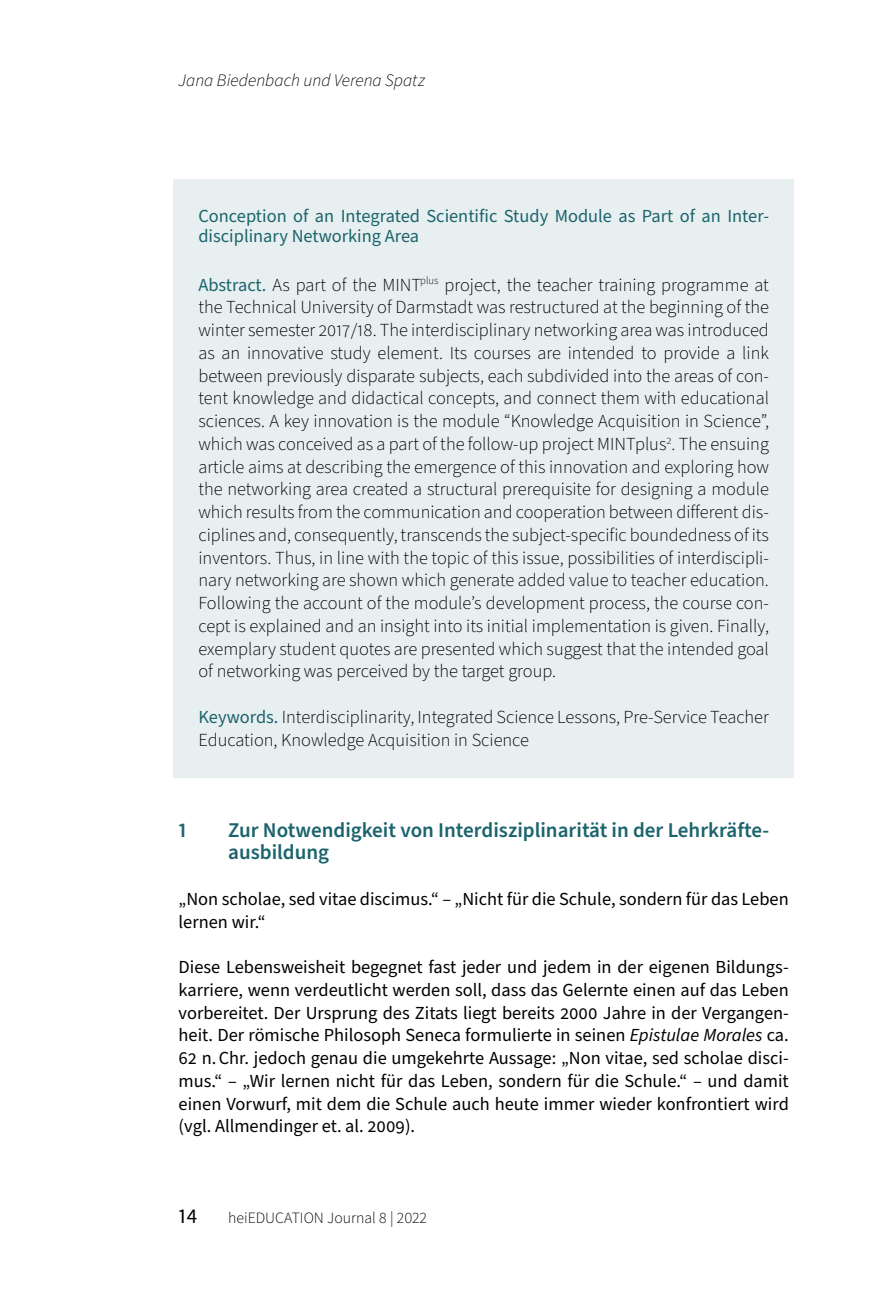
<style>
.page{position:relative;width:893px;height:1290px;background:#fff}
.page>*{position:absolute;margin:0;border:0;box-sizing:border-box;transform-origin:0 0}
.Überschrift_1{font:600 21px/22.8px "Source Sans Pro";color:#1c646d}
.t1{font:21px "Source Sans Pro";color:#000}
.Abstract_Zweitsprach{font:300 18.38px/22.8px "Source Sans Pro";color:#000;text-align:justify}
.Textkörper{font:18.38px/22.8px "Source Sans Pro";color:#000}
.Abstract_Zweitsprach-2{font:18.38px/20.1px "Source Sans Pro";color:#1c646d}
.t2{font:italic 300 17.5px "Source Sans Pro";color:#000}
.t3{font:300 15.75px "Source Sans Pro";color:#000}
.s1{font-weight:400;color:#1c646d}
.s2{font-style:italic}
</style>
<div class="page">
<div style="left:174px;top:179px;width:620px;height:96px;background:#e8eff0"></div>
<div style="left:174px;top:247px;width:620px;height:462px;background:#e8eff0"></div>
<div style="left:174px;top:679px;width:620px;height:99px;background:#e8eff0"></div>
<p class="t2" style="left:179px;top:68px;width:248px">Jana Biedenbach und Verena Spatz</p>
<p class="Abstract_Zweitsprach-2" style="left:198px;top:207px;width:571px">Conception of an Integrated Scientific Study Module as Part of an Inter&shy;disciplinary Networking Area</p>
<p class="Abstract_Zweitsprach" style="left:198px;top:274px;width:572px"><span class="s1">Abstract.</span> As part of the MINT<sup>plus</sup> project, the teacher training programme at the Technical University of Darmstadt was restructured at the beginning of the winter semester 2017/18. The interdisciplinary networking area was introduced as an innovative study element. Its courses are intended to provide a link between previously disparate subjects, each subdivided into the areas of con&shy;tent knowledge and didactical concepts, and connect them with educational sciences. A key innovation is the module “Knowledge Acquisition in Science”, which was conceived as a part of the follow-up project MINTplus<sup>2</sup>. The ensuing article aims at describing the emergence of this innovation and exploring how the networking area created a structural prerequisite for designing a module which results from the communication and cooperation between different dis&shy;ciplines and, consequently, transcends the subject-specific boundedness of its inventors. Thus, in line with the topic of this issue, possibilities of interdiscipli&shy;nary networking are shown which generate added value to teacher education.<br>Following the account of the module’s development process, the course con&shy;cept is explained and an insight into its initial implementation is given. Finally, exemplary student quotes are presented which suggest that the intended goal of networking was perceived by the target group.</p>
<p class="Abstract_Zweitsprach" style="left:198px;top:706px;width:572px"><span class="s1">Keywords.</span> Interdisciplinarity, Integrated Science Lessons, Pre-Service Teacher<br>Education, Knowledge Acquisition in Science</p>
<p class="Überschrift_1" style="left:179px;top:819px;width:10px">1</p>
<p class="Überschrift_1" style="left:228px;top:819px;width:542px">Zur Notwendigkeit von Interdisziplinarität in der Lehrkräfte&shy;ausbildung</p>
<p class="Textkörper" style="left:179px;top:888px;width:612px">„Non scholae, sed vitae discimus.“ – „Nicht für die Schule, sondern für das Leben lernen wir.“</p>
<p class="Textkörper" style="left:179px;top:956px;width:612px;text-align:justify">Diese Lebensweisheit begegnet fast jeder und jedem in der eigenen Bildungs&shy;karriere, wenn verdeutlicht werden soll, dass das Gelernte einen auf das Leben vorbereitet. Der Ursprung des Zitats liegt bereits 2000 Jahre in der Vergangen&shy;heit. Der römische Philosoph Seneca formulierte in seinen <span class="s2">Epistulae Morales</span> ca.<br>62 n.Chr. jedoch genau die umgekehrte Aussage: „Non vitae, sed scholae disci&shy;mus.“ – „Wir lernen nicht für das Leben, sondern für die Schule.“ – und damit einen Vorwurf, mit dem die Schule auch heute immer wieder konfrontiert wird (vgl. Allmendinger et. al. 2009).</p>
<p class="t1" style="left:179px;top:1202px;width:20px">14</p>
<p class="t3" style="left:228px;top:1208px;width:200px">heiEDUCATION Journal 8 | 2022</p>
</div>
